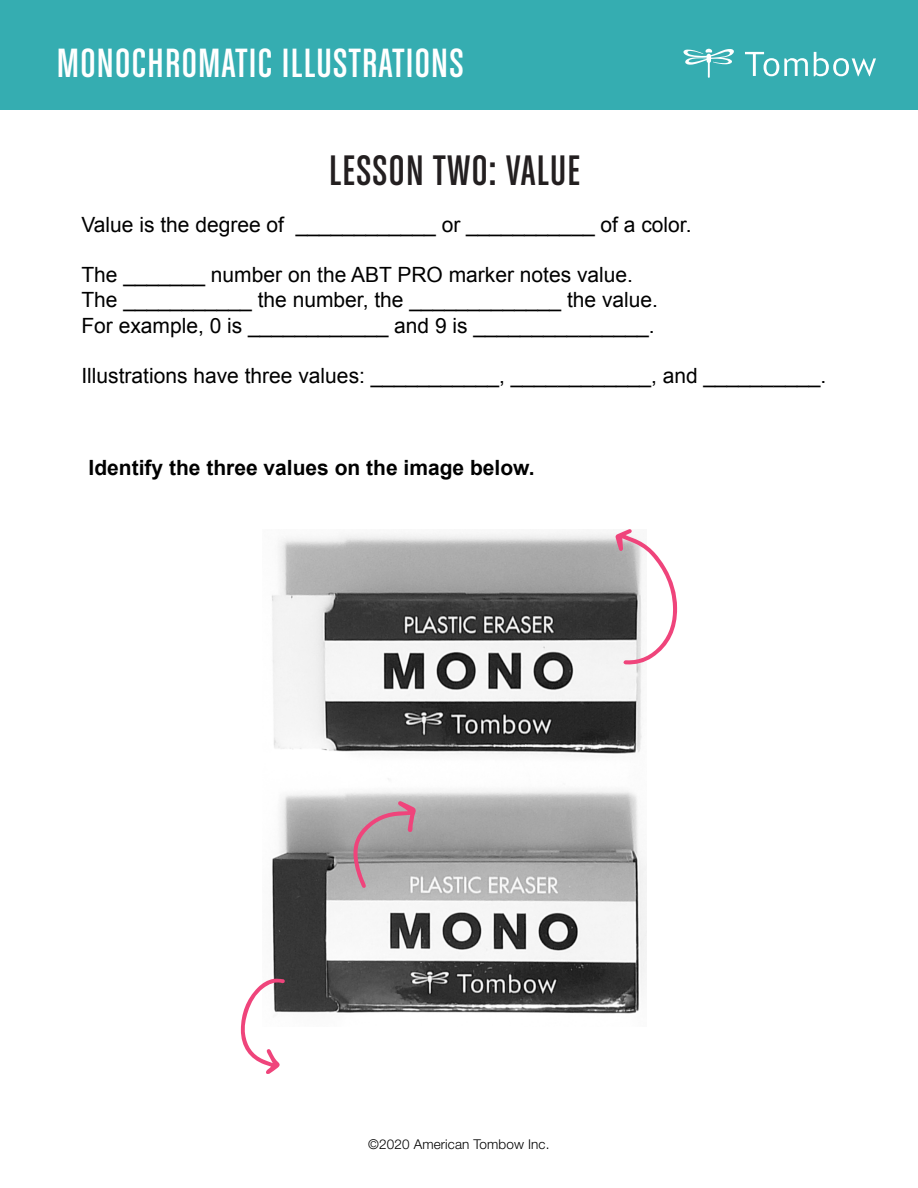
<style>
.page{position:relative;width:918px;height:1188px;background:#fff}
.page>*{position:absolute;margin:0;border:0;box-sizing:border-box;transform-origin:0 0}
.t1{font:45.45px "Chalet Comprime Cologne Eighty";letter-spacing:.03em;color:#231f20}
.t2{font:43.5px "Chalet Comprime Cologne Eighty";letter-spacing:.03em;color:#fff}
.t3{font:21px/25.2px "Arial";color:#000}
.t4{font:700 21px "Arial";color:#000}
.t5{font:300 13.5px "Helvetica Neue LT Std";letter-spacing:.01em;color:#000}
</style>
<div class="page">
<div style="left:0;top:0;width:918px;height:109px;background:#35adb1"></div>
<svg style="left:745px;top:52px;width:131px;height:24px"></svg>
<hr style="left:708px;top:56px;width:2px;height:22px;background:#fff">
<svg style="left:683px;top:49px;width:51px;height:16px"></svg>
<img style="left:272px;top:533px;width:375px;height:481px">
<svg style="left:615px;top:529px;width:62px;height:136px"></svg>
<svg style="left:241px;top:978px;width:44px;height:96px"></svg>
<svg style="left:352px;top:801px;width:64px;height:87px;background:#af9ca2"></svg>
<h2 class="t2" style="left:57px;top:39px;width:408px">MONOCHROMATIC ILLUSTRATIONS</h2>
<h1 class="t1" style="left:329px;top:145px;width:252px">LESSON TWO: VALUE</h1>
<p class="t3" style="left:81px;top:212px;width:612px">Value is the degree of ____________ or ___________ of a color.</p>
<p class="t3" style="left:81px;top:262px;width:578px">The _______ number on the ABT PRO marker notes value.<br>The ___________ the number, the _____________ the value.<br>For example, 0 is ____________ and 9 is _______________.</p>
<p class="t3" style="left:81px;top:363px;width:746px">Illustrations have three values: ___________, ____________, and __________.</p>
<p class="t4" style="left:89px;top:454px;width:448px">Identify the three values on the image below.</p>
<p class="t5" style="left:368px;top:1136px;width:183px">©2020 American Tombow Inc.</p>
</div>
